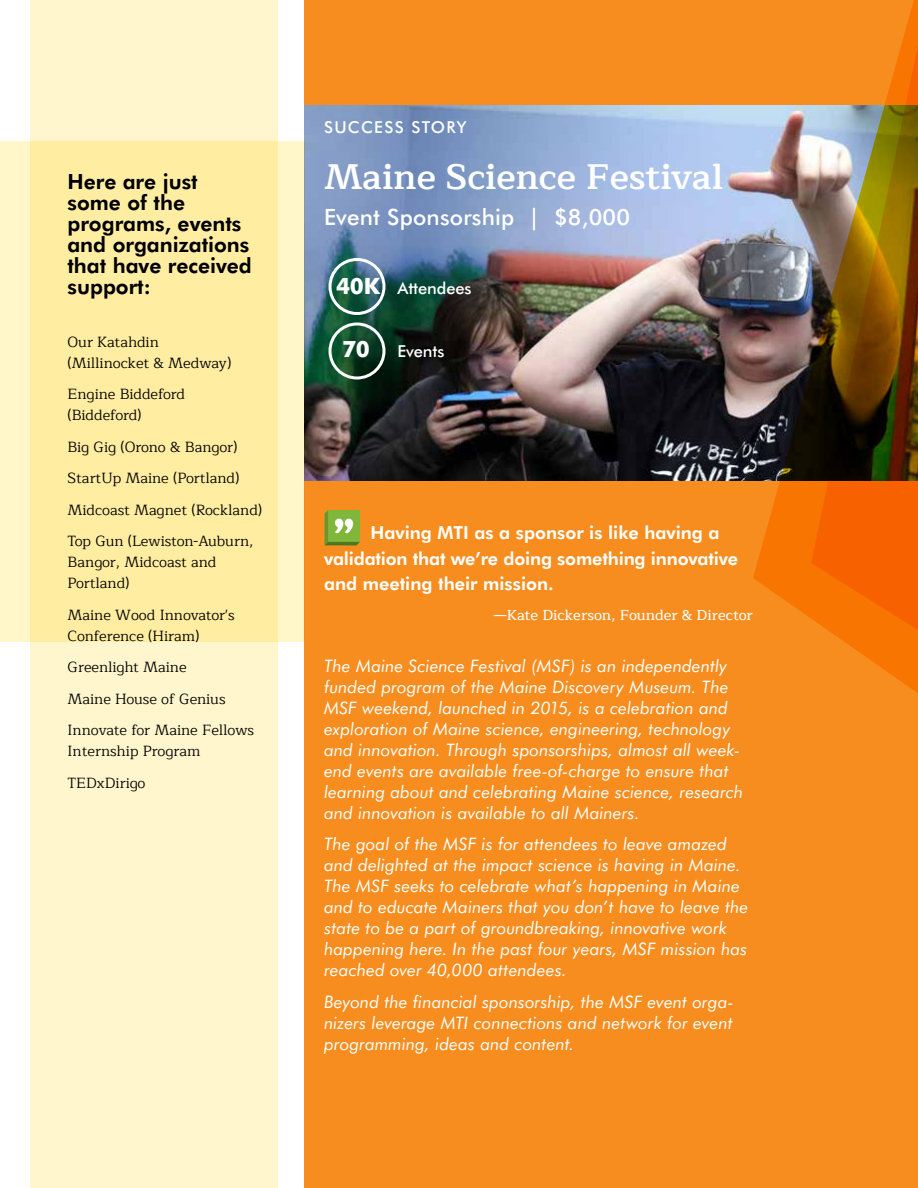
<style>
.page{position:relative;width:918px;height:1188px;background:#fff}
.page>*{position:absolute;margin:0;border:0;box-sizing:border-box;transform-origin:0 0}
.t1{font:600 36px "Maitree";color:#fff}
.t2{font:500 22.5px "Futura BT";letter-spacing:.01em;color:#fff}
.t3{font:800 21px/21px "Futura BT";color:#000}
.t4{font:800 18px/25.5px "Futura BT";color:#fff}
.t5{font:italic 17.25px/21px "Futura BT";color:#fff}
.t6{font:500 16.5px "Futura BT";letter-spacing:-.005em;color:#fff}
.t7{font:500 16.5px "Futura BT";letter-spacing:.08em;color:#fff}
.t8{font:14.7px/31.5px "Maitree";color:#000}
.t9{font:500 14.7px "Maitree";color:#fff}
.s1{font-weight:700;font-size:22.5px}
</style>
<div class="page">
<div style="left:30px;top:0;width:248px;height:1188px;background:#fff6cd"></div>
<div style="left:305px;top:0;width:613px;height:1188px;background:#f78d1e"></div>
<img style="left:305px;top:105px;width:448px;height:375px">
<div style="left:328px;top:258px;width:58px;height:57px;border:3px solid #fff;border-radius:50%"></div>
<div style="left:328px;top:322px;width:58px;height:58px;border:3px solid #fff;border-radius:50%"></div>
<svg style="left:325px;top:510px;width:35px;height:35px"></svg>
<svg style="left:0;top:141px;width:305px;height:501px;background:#feeea9"></svg>
<img style="left:753px;top:0;width:165px;height:693px">
<p class="t3" style="left:68px;top:171px;width:186px">Here are just some of the programs, events and organizations that have received support:</p>
<p class="t8" style="left:68px;top:331px;width:165px;line-height:21px">Our Katahdin (Millinocket &amp; Medway)</p>
<p class="t8" style="left:68px;top:384px;width:119px;line-height:21px">Engine Biddeford (Biddeford)</p>
<p class="t8" style="left:68px;top:431px;width:196px">Big Gig (Orono &amp; Bangor)<br>StartUp Maine (Portland)<br>Midcoast Magnet (Rockland)<br>Top Gun (Lewiston-Auburn,</p>
<p class="t8" style="left:68px;top:552px;width:150px;line-height:21px">Bangor, Midcoast and<br>Portland)</p>
<p class="t8" style="left:68px;top:604px;width:169px;line-height:21px">Maine Wood Innovator's<br>Conference (Hiram)</p>
<p class="t8" style="left:68px;top:652px;width:188px">Greenlight Maine<br>Maine House of Genius<br>Innovate for Maine Fellows</p>
<p class="t8" style="left:68px;top:736px;width:134px">Internship Program<br>TEDxDirigo</p>
<p class="t7" style="left:324px;top:117px;width:144px">SUCCESS STORY</p>
<h1 class="t1" style="left:324px;top:147px;width:401px">Maine Science Festival</h1>
<h2 class="t2" style="left:324px;top:203px;width:308px">Event Sponsorship | $8,000</h2>
<p class="t6" style="left:336px;top:278px;width:137px"><span class="s1">40K</span> Attendees</p>
<p class="t6" style="left:342px;top:341px;width:104px"><span class="s1">70</span> Events</p>
<p class="t4" style="left:324px;top:520px;width:416px;text-indent:46px">Having MTI as a sponsor is like having a validation that we’re doing something innovative and meeting their mission.</p>
<p class="t9" style="left:494px;top:603px;width:261px">—Kate Dickerson, Founder &amp; Director</p>
<p class="t5" style="left:324px;top:655px;width:421px">The Maine Science Festival (MSF) is an independently funded program of the Maine Discovery Museum. The MSF weekend, launched in 2015, is a celebration and exploration of Maine science, engineering, technology and innovation. Through sponsorships, almost all week&shy;end events are available free-of-charge to ensure that learning about and celebrating Maine science, research and innovation is available to all Mainers.</p>
<p class="t5" style="left:324px;top:834px;width:426px">The goal of the MSF is for attendees to leave amazed and delighted at the impact science is having in Maine.<br>The MSF seeks to celebrate what’s happening in Maine and to educate Mainers that you don’t have to leave the state to be a part of groundbreaking, innovative work happening here. In the past four years, MSF mission has reached over 40,000 attendees.</p>
<p class="t5" style="left:324px;top:991px;width:411px;text-align:justify">Beyond the financial sponsorship, the MSF event orga&shy;nizers leverage MTI connections and network for event programming, ideas and content.</p>
</div>
